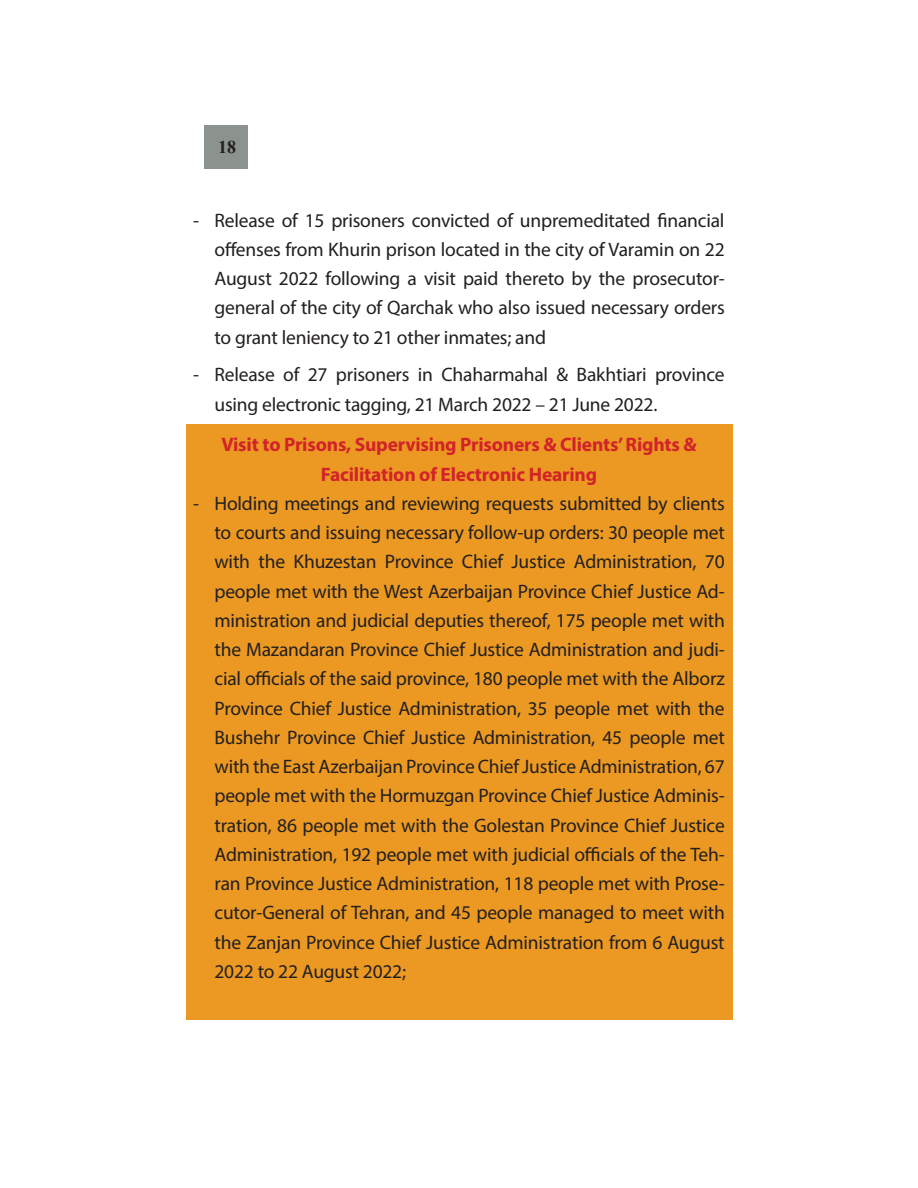
<style>
.page{position:relative;width:918px;height:1188px;background:#fff}
.page>*{position:absolute;margin:0;border:0;box-sizing:border-box;transform-origin:0 0}
.t1{font:19.5px/29.2px "Myriad Pro";letter-spacing:-.01em;color:#231f20;text-align:justify}
.t2{font:700 19.5px/29.2px "Myriad Pro";letter-spacing:-.01em;color:#d2232a;text-align:center}
.t3{font:700 18px "Times New Roman";color:#231f20}
</style>
<div class="page">
<div style="left:187px;top:424px;width:546px;height:595px;background:#eb9922"></div>
<div style="left:205px;top:126px;width:43px;height:43px;background:#8c938e"></div>
<p class="t3" style="left:218px;top:137px;width:19px">18</p>
<p class="t1" style="left:215px;top:207px;width:512px;text-indent:-21px">- Release of 15 prisoners convicted of unpremeditated financial offenses from Khurin prison located in the city of Varamin on 22<br>August 2022 following a visit paid thereto by the prosecutor&shy;general of the city of Qarchak who also issued necessary orders to grant leniency to 21 other inmates; and</p>
<p class="t1" style="left:215px;top:361px;width:512px;text-indent:-21px">- Release of 27 prisoners in Chaharmahal &amp; Bakhtiari province using electronic tagging, 21 March 2022 – 21 June 2022.</p>
<p class="t2" style="left:221px;top:431px;width:477px">Visit to Prisons, Supervising Prisoners &amp; Clients’ Rights &amp;<br>Facilitation of Electronic Hearing</p>
<p class="t1" style="left:215px;top:490px;width:512px;text-indent:-21px">- Holding meetings and reviewing requests submitted by clients to courts and issuing necessary follow-up orders: 30 people met with the Khuzestan Province Chief Justice Administration, 70 people met with the West Azerbaijan Province Chief Justice Ad&shy;ministration and judicial deputies thereof, 175 people met with the Mazandaran Province Chief Justice Administration and judi&shy;cial officials of the said province, 180 people met with the Alborz Province Chief Justice Administration, 35 people met with the Bushehr Province Chief Justice Administration, 45 people met with the East Azerbaijan Province Chief Justice Administration, 67 people met with the Hormuzgan Province Chief Justice Adminis&shy;tration, 86 people met with the Golestan Province Chief Justice Administration, 192 people met with judicial officials of the Teh&shy;ran Province Justice Administration, 118 people met with Prose&shy;cutor-General of Tehran, and 45 people managed to meet with the Zanjan Province Chief Justice Administration from 6 August 2022 to 22 August 2022;</p>
</div>
